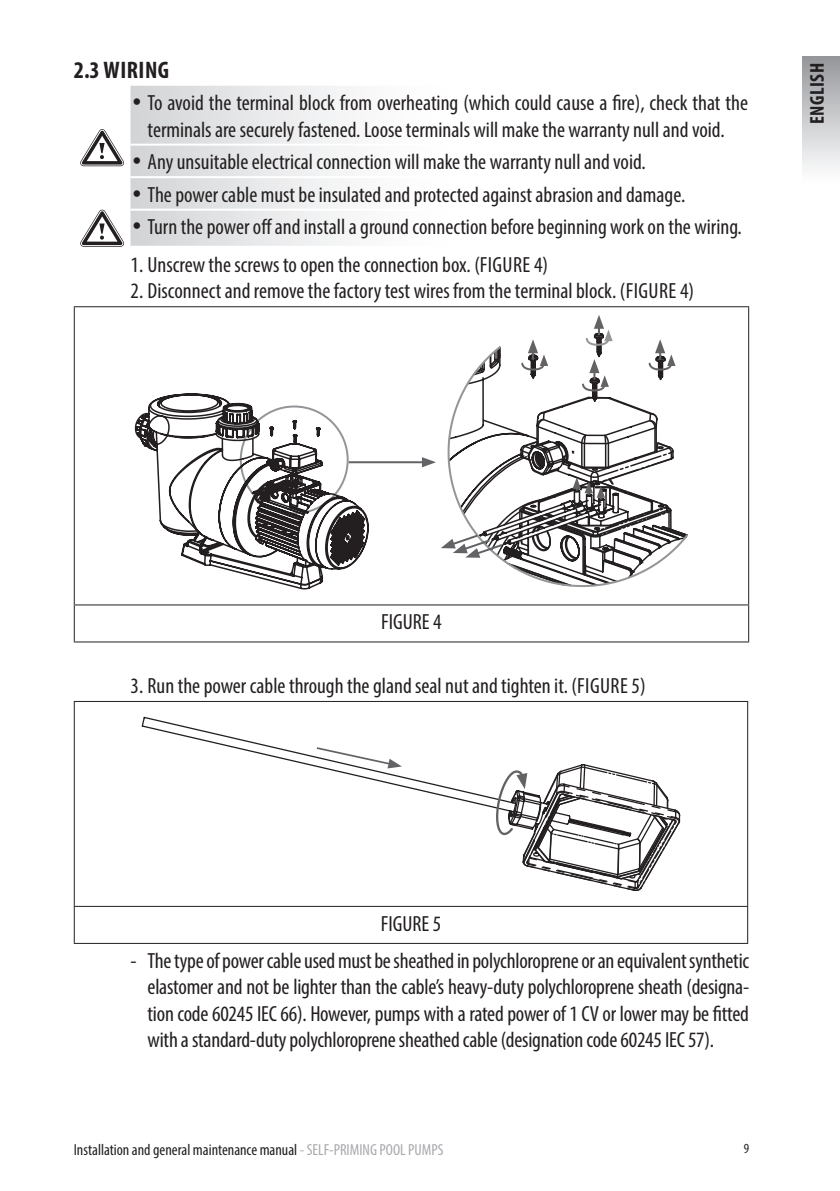
<style>
.page{position:relative;width:840px;height:1191px;background:#fff}
.page>*{position:absolute;margin:0;border:0;box-sizing:border-box;transform-origin:0 0}
.Estilo_de_párrafo_1{font:700 condensed 24px "Myriad Pro";letter-spacing:.02em;color:#231f20}
.Estilo_de_párrafo_1-2{font:condensed 22px/26.4px "Myriad Pro";color:#231f20;text-align:center}
.t1{font:700 condensed 20px "Myriad Pro";letter-spacing:.02em;color:#231f20}
.t2{font:condensed 16px "Myriad Pro";color:#231f20}
.t3{font:condensed 14px "Myriad Pro";color:#231f20}
.s1{font-family:"Futura BT";font-weight:300}
.s2{color:#a8a9ad}
</style>
<div class="page">
<div style="left:801px;top:57px;width:38px;height:128px;background:linear-gradient(to bottom,#97989d,#fff)"></div>
<svg style="left:130px;top:86px;width:211px;height:160px"></svg>
<hr style="left:130px;top:144px;width:617px;height:2px;background:#fff">
<hr style="left:130px;top:176px;width:617px;height:2px;background:#fff">
<hr style="left:130px;top:209px;width:617px;height:2px;background:#fff">
<svg style="left:80px;top:129px;width:44px;height:37px"></svg>
<svg style="left:80px;top:210px;width:44px;height:37px"></svg>
<hr style="left:74px;top:306px;width:674px;height:1px;background:#231f20">
<hr style="left:74px;top:307px;width:1px;height:297px;background:#231f20">
<hr style="left:747px;top:307px;width:1px;height:297px;background:#231f20">
<hr style="left:74px;top:604px;width:674px;height:1px;background:#231f20">
<hr style="left:74px;top:605px;width:1px;height:36px;background:#231f20">
<hr style="left:747px;top:605px;width:1px;height:36px;background:#231f20">
<hr style="left:74px;top:641px;width:674px;height:1px;background:#231f20">
<svg style="left:134px;top:393px;width:235px;height:197px"></svg>
<hr style="left:348px;top:461px;width:77px;height:2px;background:#636366">
<svg style="left:422px;top:315px;width:266px;height:272px"></svg>
<hr style="left:74px;top:701px;width:673px;height:1px;background:#231f20">
<hr style="left:74px;top:702px;width:1px;height:204px;background:#231f20">
<hr style="left:746px;top:702px;width:1px;height:204px;background:#231f20">
<hr style="left:74px;top:906px;width:673px;height:1px;background:#231f20">
<hr style="left:74px;top:907px;width:1px;height:36px;background:#231f20">
<hr style="left:746px;top:907px;width:1px;height:36px;background:#231f20">
<hr style="left:74px;top:943px;width:673px;height:1px;background:#231f20">
<svg style="left:141px;top:716px;width:353px;height:92px"></svg>
<svg style="left:315px;top:746px;width:86px;height:22px"></svg>
<svg style="left:494px;top:764px;width:186px;height:127px"></svg>
<p class="Estilo_de_párrafo_1" style="left:74px;top:55px;width:97px">2.3 WIRING</p>
<p class="Estilo_de_párrafo_1-2" style="left:130px;top:89px;width:618px"><span class="s1">•</span> To avoid the terminal block from overheating (which could cause a fire), check that the terminals are securely fastened. Loose terminals will make the warranty null and void.</p>
<p class="Estilo_de_párrafo_1-2" style="left:130px;top:148px;width:516px"><span class="s1">•</span> Any unsuitable electrical connection will make the warranty null and void.</p>
<p class="Estilo_de_párrafo_1-2" style="left:130px;top:181px;width:556px"><span class="s1">•</span> The power cable must be insulated and protected against abrasion and damage.</p>
<p class="Estilo_de_párrafo_1-2" style="left:130px;top:213px;width:612px"><span class="s1">•</span> Turn the power off and install a ground connection before beginning work on the wiring.</p>
<p class="Estilo_de_párrafo_1-2" style="left:130px;top:251px;width:419px">1. Unscrew the screws to open the connection box. (FIGURE 4)</p>
<p class="Estilo_de_párrafo_1-2" style="left:130px;top:277px;width:564px">2. Disconnect and remove the factory test wires from the terminal block. (FIGURE 4)</p>
<p class="t1" style="left:804px;top:124px;width:62px;rotate:-90deg">ENGLISH</p>
<p class="Estilo_de_párrafo_1-2" style="left:381px;top:608px;width:62px">FIGURE 4</p>
<p class="Estilo_de_párrafo_1-2" style="left:130px;top:672px;width:516px">3. Run the power cable through the gland seal nut and tighten it. (FIGURE 5)</p>
<p class="Estilo_de_párrafo_1-2" style="left:380px;top:910px;width:62px">FIGURE 5</p>
<p class="Estilo_de_párrafo_1-2" style="left:147px;top:947px;width:602px;text-align:justify;text-indent:-17px">- The type of power cable used must be sheathed in polychloroprene or an equivalent synthetic elastomer and not be lighter than the cable’s heavy-duty polychloroprene sheath (designa&shy;tion code 60245 IEC 66). However, pumps with a rated power of 1 CV or lower may be fitted with a standard-duty polychloroprene sheathed cable (designation code 60245 IEC 57).</p>
<p class="t2" style="left:74px;top:1139px;width:371px">Installation and general maintenance manual <span class="s2">- SELF-PRIMING POOL PUMPS</span></p>
<p class="t3" style="left:743px;top:1140px;width:7px">9</p>
</div>
